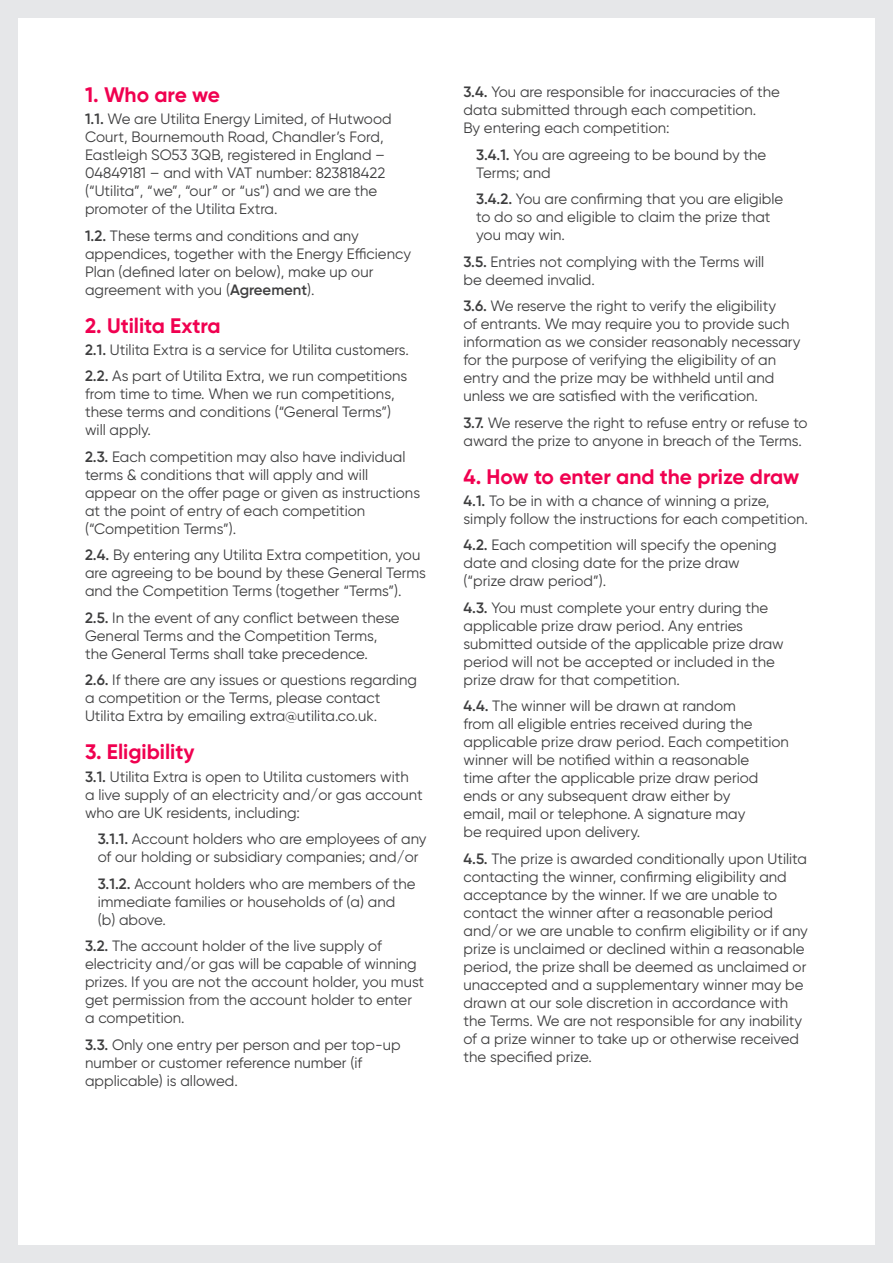
<style>
.page{position:relative;width:893px;height:1263px;background:#fff}
.page>*{position:absolute;margin:0;border:0;box-sizing:border-box;transform-origin:0 0}
.Heading{font:700 21px "Gilroy";color:#f00050}
.Body{font:15px/18px "Gilroy";color:#3e3e3f}
.Body__indented_3mm{font:15px/18px "Gilroy";color:#3e3e3f}
.s1{font-weight:600}
</style>
<div class="page">
<div style="left:0;top:0;width:18px;height:1263px;background:#e6e7e9"></div>
<div style="left:875px;top:0;width:18px;height:1263px;background:#e6e7e9"></div>
<div style="left:0;top:0;width:893px;height:18px;background:#e6e7e9"></div>
<div style="left:0;top:1245px;width:893px;height:18px;background:#e6e7e9"></div>
<p class="Heading" style="left:85px;top:81px;width:137px">1. Who are we</p>
<p class="Body" style="left:85px;top:110px;width:308px"><span class="s1">1.1.</span> We are Utilita Energy Limited, of Hutwood Court, Bournemouth Road, Chandler’s Ford, Eastleigh SO53 3QB, registered in England – 04849181 – and with VAT number: 823818422 (“Utilita”, “we”, “our” or “us”) and we are the promoter of the Utilita Extra.</p>
<p class="Body" style="left:85px;top:226px;width:327px"><span class="s1">1.2.</span> These terms and conditions and any appendices, together with the Energy Efficiency Plan (defined later on below), make up our agreement with you (<span class="s1">Agreement</span>).</p>
<p class="Heading" style="left:85px;top:312px;width:137px">2. Utilita Extra</p>
<p class="Body" style="left:85px;top:340px;width:325px"><span class="s1">2.1.</span> Utilita Extra is a service for Utilita customers.</p>
<p class="Body" style="left:85px;top:367px;width:324px"><span class="s1">2.2.</span> As part of Utilita Extra, we run competitions from time to time. When we run competitions, these terms and conditions (“General Terms”) will apply.</p>
<p class="Body" style="left:85px;top:447px;width:337px"><span class="s1">2.3.</span> Each competition may also have individual terms &amp; conditions that will apply and will appear on the offer page or given as instructions at the point of entry of each competition (“Competition Terms”).</p>
<p class="Body" style="left:85px;top:546px;width:342px"><span class="s1">2.4.</span> By entering any Utilita Extra competition, you are agreeing to be bound by these General Terms and the Competition Terms (together “Terms”).</p>
<p class="Body" style="left:85px;top:608px;width:316px"><span class="s1">2.5.</span> In the event of any conflict between these<br>General Terms and the Competition Terms, the General Terms shall take precedence.</p>
<p class="Body" style="left:85px;top:671px;width:333px"><span class="s1">2.6.</span> If there are any issues or questions regarding a competition or the Terms, please contact<br>Utilita Extra by emailing extra@utilita.co.uk.</p>
<p class="Heading" style="left:85px;top:739px;width:111px">3. Eligibility</p>
<p class="Body" style="left:85px;top:767px;width:339px"><span class="s1">3.1.</span> Utilita Extra is open to Utilita customers with<br>a live supply of an electricity and/or gas account who are UK residents, including:</p>
<p class="Body__indented_3mm" style="left:98px;top:830px;width:330px"><span class="s1">3.1.1.</span> Account holders who are employees of any of our holding or subsidiary companies; and/or</p>
<p class="Body__indented_3mm" style="left:98px;top:874px;width:319px"><span class="s1">3.1.2.</span> Account holders who are members of the immediate families or households of (a) and (b) above.</p>
<p class="Body" style="left:85px;top:937px;width:341px"><span class="s1">3.2.</span> The account holder of the live supply of electricity and/or gas will be capable of winning prizes. If you are not the account holder, you must get permission from the account holder to enter a competition.</p>
<p class="Body" style="left:85px;top:1035px;width:317px"><span class="s1">3.3.</span> Only one entry per person and per top-up number or customer reference number (if applicable) is allowed.</p>
<p class="Body" style="left:463px;top:83px;width:318px"><span class="s1">3.4.</span> You are responsible for inaccuracies of the data submitted through each competition.<br>By entering each competition:</p>
<p class="Body__indented_3mm" style="left:476px;top:145px;width:291px"><span class="s1">3.4.1.</span> You are agreeing to be bound by the<br>Terms; and</p>
<p class="Body__indented_3mm" style="left:476px;top:190px;width:308px"><span class="s1">3.4.2.</span> You are confirming that you are eligible to do so and eligible to claim the prize that you may win.</p>
<p class="Body" style="left:463px;top:252px;width:302px"><span class="s1">3.5.</span> Entries not complying with the Terms will be deemed invalid.</p>
<p class="Body" style="left:463px;top:297px;width:338px"><span class="s1">3.6.</span> We reserve the right to verify the eligibility<br>of entrants. We may require you to provide such information as we consider reasonably necessary for the purpose of verifying the eligibility of an entry and the prize may be withheld until and unless we are satisfied with the verification.</p>
<p class="Body" style="left:463px;top:413px;width:346px"><span class="s1">3.7.</span> We reserve the right to refuse entry or refuse to award the prize to anyone in breach of the Terms.</p>
<p class="Heading" style="left:463px;top:463px;width:337px">4. How to enter and the prize draw</p>
<p class="Body" style="left:463px;top:491px;width:346px"><span class="s1">4.1.</span> To be in with a chance of winning a prize, simply follow the instructions for each competition.</p>
<p class="Body" style="left:463px;top:536px;width:315px"><span class="s1">4.2.</span> Each competition will specify the opening date and closing date for the prize draw (“prize draw period”).</p>
<p class="Body" style="left:463px;top:598px;width:322px"><span class="s1">4.3.</span> You must complete your entry during the applicable prize draw period. Any entries submitted outside of the applicable prize draw period will not be accepted or included in the prize draw for that competition.</p>
<p class="Body" style="left:463px;top:697px;width:327px"><span class="s1">4.4.</span> The winner will be drawn at random<br>from all eligible entries received during the applicable prize draw period. Each competition winner will be notified within a reasonable<br>time after the applicable prize draw period ends or any subsequent draw either by<br>email, mail or telephone. A signature may<br>be required upon delivery.</p>
<p class="Body" style="left:463px;top:849px;width:346px"><span class="s1">4.5.</span> The prize is awarded conditionally upon Utilita contacting the winner, confirming eligibility and acceptance by the winner. If we are unable to contact the winner after a reasonable period and/or we are unable to confirm eligibility or if any prize is unclaimed or declined within a reasonable period, the prize shall be deemed as unclaimed or unaccepted and a supplementary winner may be drawn at our sole discretion in accordance with the Terms. We are not responsible for any inability of a prize winner to take up or otherwise received the specified prize.</p>
</div>
